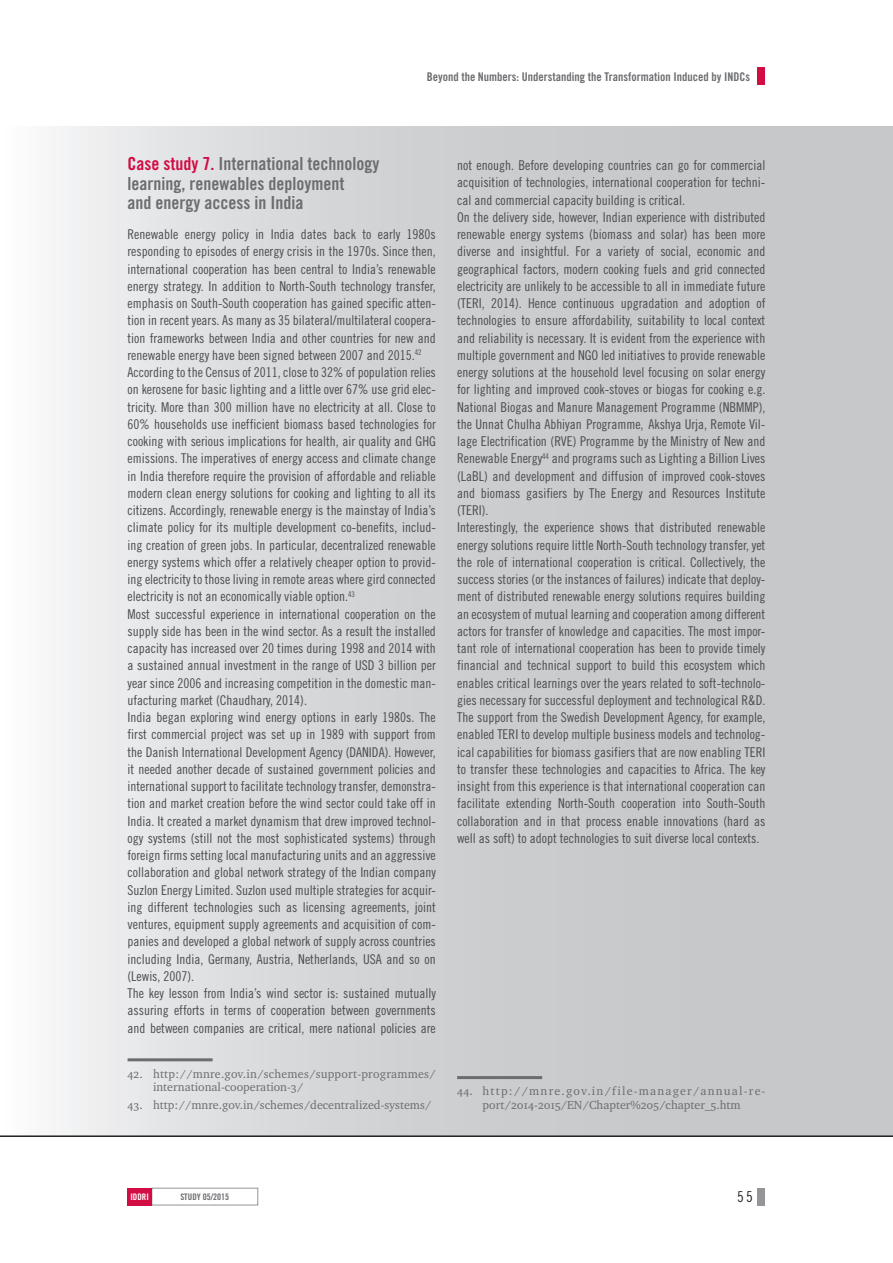
<style>
.page{position:relative;width:893px;height:1263px;background:#fff}
.page>*{position:absolute;margin:0;border:0;box-sizing:border-box;transform-origin:0 0}
.t2-CASE-STUDY{font:18px/19.5px "Trade Gothic Bold Cond Twenty";color:#6c6d70}
.t1{font:15px "Trade Gothic LT Std Cn 18";color:#231f20}
.txtEncadré{font:13.5px/17.2px "Trade Gothic Cond Eighteen";color:#4b4c4d;text-align:justify}
.NoteBasdePage{font:12px/13.5px "Charter ITC";color:#6c6d70}
.t2{font:12px "Trade Gothic LT Std Bd Cn 20";color:#6c6d70}
.t3{font:9px "Trade Gothic LT Std Bd Cn 20";color:#6c6d70}
.t4{font:9px "Trade Gothic LT Std Bd Cn 20";color:#fff}
.s1{color:#d20d44}
</style>
<div class="page">
<div style="left:0;top:127px;width:893px;height:1008px;background:linear-gradient(to right,#eeeeef,#bcbdbf)"></div>
<hr style="left:0;top:1135px;width:893px;height:2px;background:#231f20">
<div style="left:757px;top:68px;width:8px;height:17px;background:#d20d44"></div>
<div style="left:152px;top:1188px;width:106px;height:17px;border:1px solid #939598"></div>
<div style="left:128px;top:1188px;width:24px;height:17px;background:#d20d44"></div>
<div style="left:757px;top:1188px;width:8px;height:17px;background:#939598"></div>
<hr style="left:128px;top:1058px;width:85px;height:3px;background:#6c6d70">
<hr style="left:457px;top:1076px;width:85px;height:3px;background:#6c6d70">
<p class="t2" style="left:427px;top:69px;width:325px">Beyond the Numbers: Understanding the Transformation Induced by INDCs</p>
<p class="t2-CASE-STUDY" style="left:128px;top:154px;width:253px"><span class="s1">Case study 7.</span> International technology learning, renewables deployment<br>and energy access in India</p>
<p class="txtEncadré" style="left:128px;top:225px;width:310px">Renewable energy policy in India dates back to early 1980s responding to episodes of energy crisis in the 1970s. Since then, international cooperation has been central to India’s renewable energy strategy. In addition to North-South technology transfer, emphasis on South-South cooperation has gained specific atten&shy;tion in recent years. As many as 35 bilateral/multilateral coopera&shy;tion frameworks between India and other countries for new and renewable energy have been signed between 2007 and 2015.<sup>42</sup></p>
<p class="txtEncadré" style="left:128px;top:363px;width:310px">According to the Census of 2011, close to 32% of population relies on kerosene for basic lighting and a little over 67% use grid elec&shy;tricity. More than 300 million have no electricity at all. Close to 60% households use inefficient biomass based technologies for cooking with serious implications for health, air quality and GHG emissions. The imperatives of energy access and climate change in India therefore require the provision of affordable and reliable modern clean energy solutions for cooking and lighting to all its citizens. Accordingly, renewable energy is the mainstay of India’s climate policy for its multiple development co-benefits, includ&shy;ing creation of green jobs. In particular, decentralized renewable energy systems which offer a relatively cheaper option to provid&shy;ing electricity to those living in remote areas where gird connected electricity is not an economically viable option.<sup>43</sup></p>
<p class="txtEncadré" style="left:128px;top:605px;width:310px">Most successful experience in international cooperation on the supply side has been in the wind sector. As a result the installed capacity has increased over 20 times during 1998 and 2014 with a sustained annual investment in the range of USD 3 billion per year since 2006 and increasing competition in the domestic man&shy;ufacturing market (Chaudhary, 2014).</p>
<p class="txtEncadré" style="left:128px;top:708px;width:310px">India began exploring wind energy options in early 1980s. The first commercial project was set up in 1989 with support from the Danish International Development Agency (DANIDA). However, it needed another decade of sustained government policies and international support to facilitate technology transfer, demonstra&shy;tion and market creation before the wind sector could take off in India. It created a market dynamism that drew improved technol&shy;ogy systems (still not the most sophisticated systems) through foreign firms setting local manufacturing units and an aggressive collaboration and global network strategy of the Indian company Suzlon Energy Limited. Suzlon used multiple strategies for acquir&shy;ing different technologies such as licensing agreements, joint ventures, equipment supply agreements and acquisition of com&shy;panies and developed a global network of supply across countries including India, Germany, Austria, Netherlands, USA and so on (Lewis, 2007).</p>
<p class="txtEncadré" style="left:128px;top:984px;width:310px">The key lesson from India’s wind sector is: sustained mutually assuring efforts in terms of cooperation between governments and between companies are critical, mere national policies are</p>
<p class="NoteBasdePage" style="left:153px;top:1067px;width:284px;text-indent:-26px">42. http://mnre.gov.in/schemes/support-programmes/ international-cooperation-3/</p>
<p class="NoteBasdePage" style="left:128px;top:1098px;width:305px">43. http://mnre.gov.in/schemes/decentralized-systems/</p>
<p class="txtEncadré" style="left:457px;top:156px;width:310px">not enough. Before developing countries can go for commercial acquisition of technologies, international cooperation for techni&shy;cal and commercial capacity building is critical.</p>
<p class="txtEncadré" style="left:457px;top:208px;width:310px">On the delivery side, however, Indian experience with distributed renewable energy systems (biomass and solar) has been more diverse and insightful. For a variety of social, economic and geographical factors, modern cooking fuels and grid connected electricity are unlikely to be accessible to all in immediate future (TERI, 2014). Hence continuous upgradation and adoption of technologies to ensure affordability, suitability to local context and reliability is necessary. It is evident from the experience with multiple government and NGO led initiatives to provide renewable energy solutions at the household level focusing on solar energy for lighting and improved cook-stoves or biogas for cooking e.g.<br>National Biogas and Manure Management Programme (NBMMP), the Unnat Chulha Abhiyan Programme, Akshya Urja, Remote Vil&shy;lage Electrification (RVE) Programme by the Ministry of New and Renewable Energy<sup>44</sup> and programs such as Lighting a Billion Lives (LaBL) and development and diffusion of improved cook-stoves and biomass gasifiers by The Energy and Resources Institute (TERI).</p>
<p class="txtEncadré" style="left:457px;top:519px;width:310px">Interestingly, the experience shows that distributed renewable energy solutions require little North-South technology transfer, yet the role of international cooperation is critical. Collectively, the success stories (or the instances of failures) indicate that deploy&shy;ment of distributed renewable energy solutions requires building an ecosystem of mutual learning and cooperation among different actors for transfer of knowledge and capacities. The most impor&shy;tant role of international cooperation has been to provide timely financial and technical support to build this ecosystem which enables critical learnings over the years related to soft-technolo&shy;gies necessary for successful deployment and technological R&amp;D.<br>The support from the Swedish Development Agency, for example, enabled TERI to develop multiple business models and technolog&shy;ical capabilities for biomass gasifiers that are now enabling TERI to transfer these technologies and capacities to Africa. The key insight from this experience is that international cooperation can facilitate extending North-South cooperation into South-South collaboration and in that process enable innovations (hard as well as soft) to adopt technologies to suit diverse local contexts.</p>
<p class="NoteBasdePage" style="left:457px;top:1084px;width:310px;text-align:center">44. http://mnre.gov.in/file-manager/annual-re&shy;port/2014-2015/EN/Chapter%205/chapter_5.htm</p>
<p class="t4" style="left:130px;top:1191px;width:20px">IDDRI</p>
<p class="t3" style="left:180px;top:1191px;width:50px">STUDY 05/2015</p>
<p class="t1" style="left:737px;top:1188px;width:17px">55</p>
</div>
